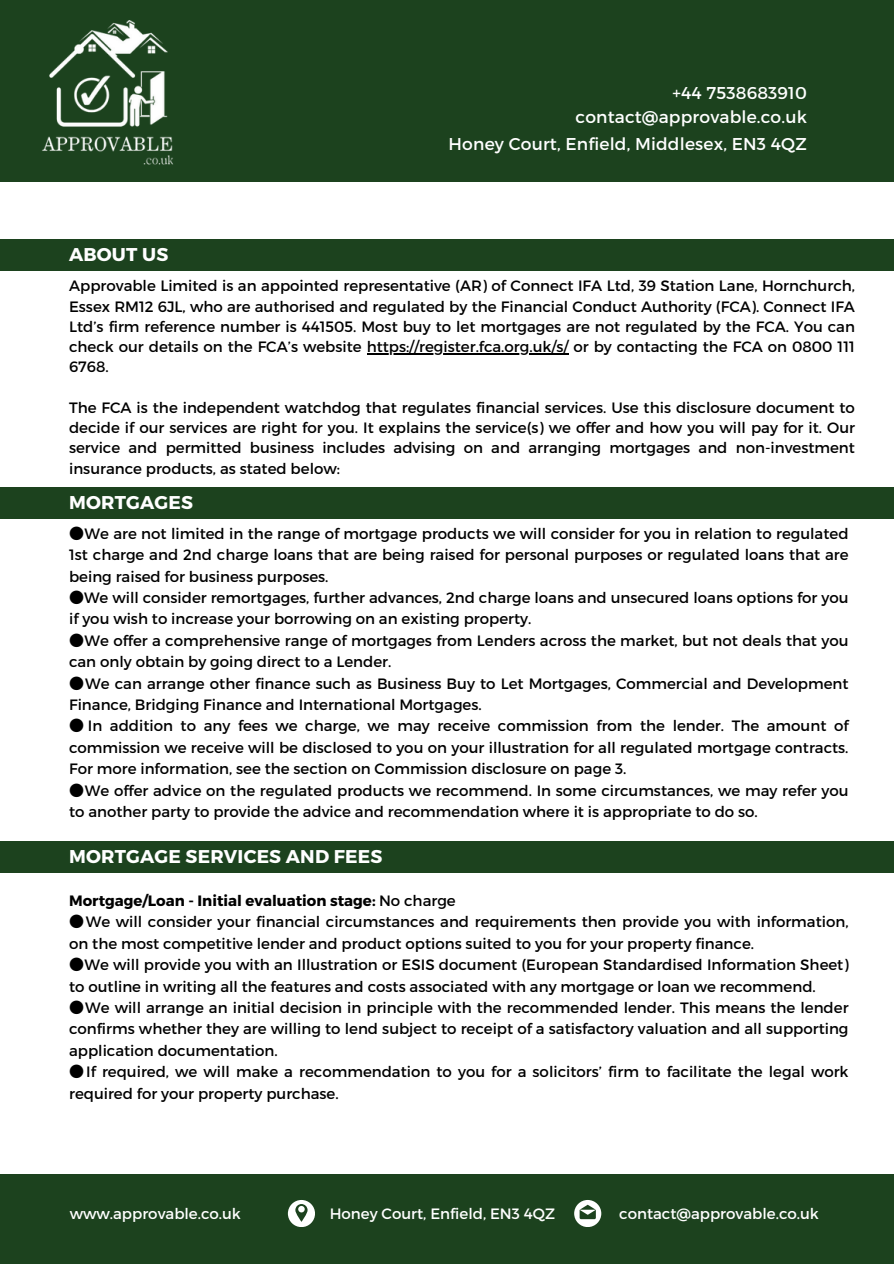
<style>
.page{position:relative;width:894px;height:1264px;background:#fff}
.page>*{position:absolute;margin:0;border:0;box-sizing:border-box;transform-origin:0 0}
.t1{font:700 18.45px "Montserrat";letter-spacing:.01em;color:#fff}
.t2{font:17.1px "Montserrat";letter-spacing:.01em;color:#fff}
.t3{font:15px/21.3px "Montserrat";color:#000}
.t4{font:15px "Montserrat";color:#fff}
.t5{font:700 15px "Montserrat";color:#000}
.s1{font-family:"Noto Sans CJ Ksc"}
.s2{font-weight:400}
</style>
<div class="page">
<div style="left:0;top:0;width:893px;height:182px;background:#1c421e"></div>
<div style="left:0;top:239px;width:893px;height:31px;background:#1c421e"></div>
<hr style="left:366px;top:353px;width:202px;height:1px;background:#000">
<div style="left:0;top:487px;width:893px;height:31px;background:#1c421e"></div>
<div style="left:0;top:841px;width:893px;height:31px;background:#1c421e"></div>
<img style="left:42px;top:20px;width:131px;height:145px">
<div style="left:0;top:1174px;width:893px;height:89px;background:#1c421e"></div>
<svg style="left:288px;top:1200px;width:27px;height:26px"></svg>
<svg style="left:574px;top:1200px;width:27px;height:26px"></svg>
<p class="t1" style="left:69px;top:243px;width:101px">ABOUT US</p>
<p class="t2" style="left:672px;top:82px;width:136px">+44 7538683910</p>
<p class="t2" style="left:575px;top:106px;width:233px">contact@approvable.co.uk</p>
<p class="t2" style="left:448px;top:132px;width:359px">Honey Court, Enfield, Middlesex, EN3 4QZ</p>
<p class="t3" style="left:69px;top:275px;width:787px;line-height:20.2px;text-align:justify">Approvable Limited is an appointed representative (AR) of Connect IFA Ltd, 39 Station Lane, Hornchurch, Essex RM12 6JL, who are authorised and regulated by the Financial Conduct Authority (FCA). Connect IFA Ltd’s firm reference number is 441505. Most buy to let mortgages are not regulated by the FCA. You can check our details on the FCA’s website https://register.fca.org.uk/s/ or by contacting the FCA on 0800 111</p>
<h2 class="t3" style="left:69px;top:355px;width:41px">6768.</h2>
<h2 class="t3" style="left:69px;top:397px;width:787px;line-height:20.2px;text-align:justify">The FCA is the independent watchdog that regulates financial services. Use this disclosure document to decide if our services are right for you. It explains the service(s) we offer and how you will pay for it. Our service and permitted business includes advising on and arranging mortgages and non-investment insurance products, as stated below:</h2>
<p class="t1" style="left:69px;top:490px;width:125px">MORTGAGES</p>
<h2 class="t3" style="left:69px;top:522px;width:780px;text-align:justify"><span class="s1">●</span>We are not limited in the range of mortgage products we will consider for you in relation to regulated 1st charge and 2nd charge loans that are being raised for personal purposes or regulated loans that are being raised for business purposes.</h2>
<h2 class="t3" style="left:69px;top:586px;width:780px"><span class="s1">●</span>We will consider remortgages, further advances, 2nd charge loans and unsecured loans options for you if you wish to increase your borrowing on an existing property.</h2>
<h1 class="t3" style="left:69px;top:629px;width:780px"><span class="s1">●</span>We offer a comprehensive range of mortgages from Lenders across the market, but not deals that you can only obtain by going direct to a Lender.</h1>
<p class="t3" style="left:69px;top:672px;width:780px"><span class="s1">●</span>We can arrange other finance such as Business Buy to Let Mortgages, Commercial and Development<br>Finance, Bridging Finance and International Mortgages.</p>
<p class="t3" style="left:69px;top:714px;width:780px;text-align:justify"><span class="s1">●</span> In addition to any fees we charge, we may receive commission from the lender. The amount of commission we receive will be disclosed to you on your illustration for all regulated mortgage contracts.<br>For more information, see the section on Commission disclosure on page 3.</p>
<h1 class="t3" style="left:69px;top:778px;width:780px"><span class="s1">●</span>We offer advice on the regulated products we recommend. In some circumstances, we may refer you to another party to provide the advice and recommendation where it is appropriate to do so.</h1>
<p class="t1" style="left:69px;top:844px;width:315px">MORTGAGE SERVICES AND FEES</p>
<h1 class="t5" style="left:69px;top:891px;width:388px">Mortgage/Loan - Initial evaluation stage: <span class="s2">No charge</span></h1>
<p class="t3" style="left:69px;top:910px;width:780px"><span class="s1">●</span>We will consider your financial circumstances and requirements then provide you with information, on the most competitive lender and product options suited to you for your property finance.</p>
<p class="t3" style="left:69px;top:953px;width:780px"><span class="s1">●</span>We will provide you with an Illustration or ESIS document (European Standardised Information Sheet) to outline in writing all the features and costs associated with any mortgage or loan we recommend.</p>
<p class="t3" style="left:69px;top:996px;width:780px;text-align:justify"><span class="s1">●</span>We will arrange an initial decision in principle with the recommended lender. This means the lender confirms whether they are willing to lend subject to receipt of a satisfactory valuation and all supporting application documentation.</p>
<p class="t3" style="left:69px;top:1060px;width:780px"><span class="s1">●</span>If required, we will make a recommendation to you for a solicitors’ firm to facilitate the legal work required for your property purchase.</p>
<p class="t4" style="left:132px;top:1203px;width:110px">p23-456-co.uk</p>
<p class="t4" style="left:329px;top:1203px;width:227px">123neyywher, Enfield, EN3 4QZ</p>
<p class="t4" style="left:329px;top:1203px;width:195px">Ho An Courte St., Any City</p>
<p class="t4" style="left:608px;top:1203px;width:196px">hello@reallappratsite.c.om</p>
<p class="t4" style="left:70px;top:1203px;width:169px">www.ap+1rovable.7890</p>
<p class="t4" style="left:619px;top:1203px;width:201px">contact@ygreovable co.uk</p>
</div>
